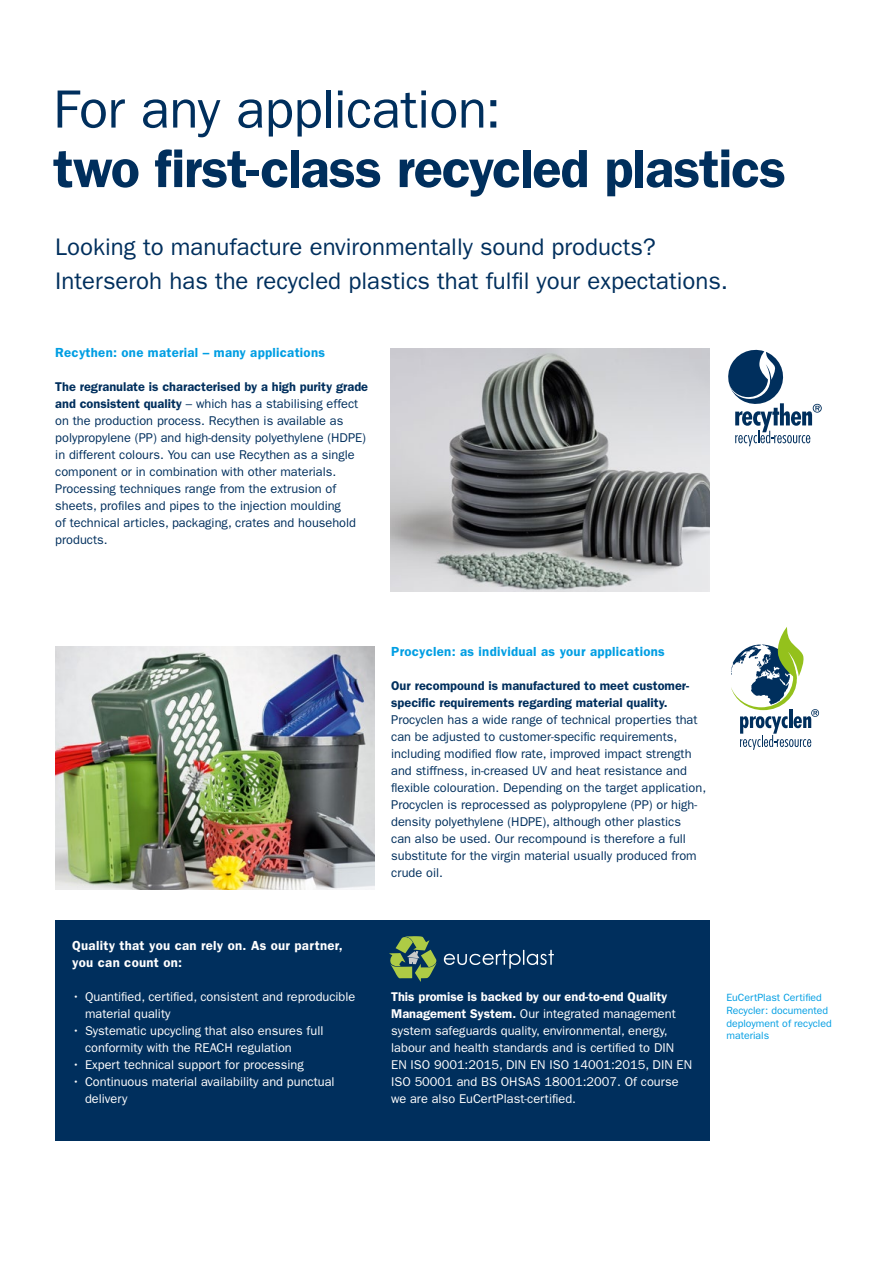
<style>
.page{position:relative;width:893px;height:1263px;background:#fff}
.page>*{position:absolute;margin:0;border:0;box-sizing:border-box;transform-origin:0 0}
.t1{font:600 54px "ITC Franklin Gothic Std";letter-spacing:-.025em;color:#002f5d}
.t2{font:54px "ITC Franklin Gothic Std";letter-spacing:-.01em;color:#002f5d}
.t3{font:24px/34px "ITC Franklin Gothic Std";color:#002f5d}
.t4{font:600 13.2px "ITC Franklin Gothic Std";letter-spacing:.02em;color:#009ee3}
.t5{font:600 13.2px/17px "ITC Franklin Gothic Std";letter-spacing:.02em;color:#fff}
.t6{font:12.75px/17px "ITC Franklin Gothic Std";color:#002f5d}
.t7{font:12.75px/17px "ITC Franklin Gothic Std";color:#fff}
.t8{font:600 12.75px/17px "ITC Franklin Gothic Std";color:#002f5d}
.t9{font:10.5px/12.8px "ITC Franklin Gothic Std";color:#009ee3}
.s1{font-weight:600}
</style>
<div class="page">
<svg style="left:728px;top:349px;width:94px;height:97px"></svg>
<img style="left:391px;top:349px;width:319px;height:242px">
<svg style="left:731px;top:627px;width:88px;height:123px"></svg>
<img style="left:55px;top:647px;width:319px;height:242px">
<div style="left:55px;top:920px;width:655px;height:221px;background:#002f5d"></div>
<svg style="left:389px;top:936px;width:47px;height:46px"></svg>
<svg style="left:443px;top:950px;width:111px;height:19px"></svg>
<h1 class="t2" style="left:53px;top:78px;width:450px">For any application:</h1>
<h1 class="t1" style="left:53px;top:137px;width:734px">two first-class recycled plastics</h1>
<h2 class="t3" style="left:55px;top:230px;width:674px">Looking to manufacture environmentally sound products?<br>Interseroh has the recycled plastics that fulfil your expectations.</h2>
<p class="t4" style="left:55px;top:345px;width:271px">Recythen: one material – many applications</p>
<p class="t6" style="left:55px;top:378px;width:314px"><span class="s1">The regranulate is characterised by a high purity grade and consistent quality</span> – which has a stabilising effect on the production process. Recythen is available as polypropylene (PP) and high-density polyethylene (HDPE) in different colours. You can use Recythen as a single component or in combination with other materials.<br>Processing techniques range from the extrusion of sheets, profiles and pipes to the injection moulding<br>of technical articles, packaging, crates and household products.</p>
<p class="t5" style="left:72px;top:937px;width:272px">Quality that you can rely on. As our partner, you can count on:</p>
<p class="t7" style="left:85px;top:989px;width:272px;text-indent:-13px">• Quantified, certified, consistent and reproducible material quality</p>
<p class="t7" style="left:85px;top:1023px;width:240px;text-indent:-13px">• Systematic upcycling that also ensures full conformity with the REACH regulation</p>
<p class="t7" style="left:72px;top:1057px;width:233px">• Expert technical support for processing</p>
<p class="t7" style="left:85px;top:1074px;width:251px;text-indent:-13px">• Continuous material availability and punctual delivery</p>
<p class="t4" style="left:391px;top:644px;width:275px">Procyclen: as individual as your applications</p>
<p class="t8" style="left:391px;top:677px;width:300px">Our recompound is manufactured to meet customer&shy;specific requirements regarding material quality.</p>
<p class="t6" style="left:391px;top:711px;width:316px">Procyclen has a wide range of technical properties that can be adjusted to customer-specific requirements, including modified flow rate, improved impact strength and stiffness, in-creased UV and heat resistance and flexible colouration. Depending on the target application, Procyclen is reprocessed as polypropylene (PP) or high&shy;density polyethylene (HDPE), although other plastics<br>can also be used. Our recompound is therefore a full substitute for the virgin material usually produced from crude oil.</p>
<p class="t7" style="left:391px;top:988px;width:302px"><span class="s1">This promise is backed by our end-to-end Quality Management System.</span> Our integrated management system safeguards quality, environmental, energy, labour and health standards and is certified to DIN EN ISO 9001:2015, DIN EN ISO 14001:2015, DIN EN ISO 50001 and BS OHSAS 18001:2007. Of course we are also EuCertPlast-certified.</p>
<p class="t9" style="left:726px;top:991px;width:107px">EuCertPlast Certified<br>Recycler: documented deployment of recycled materials</p>
</div>
